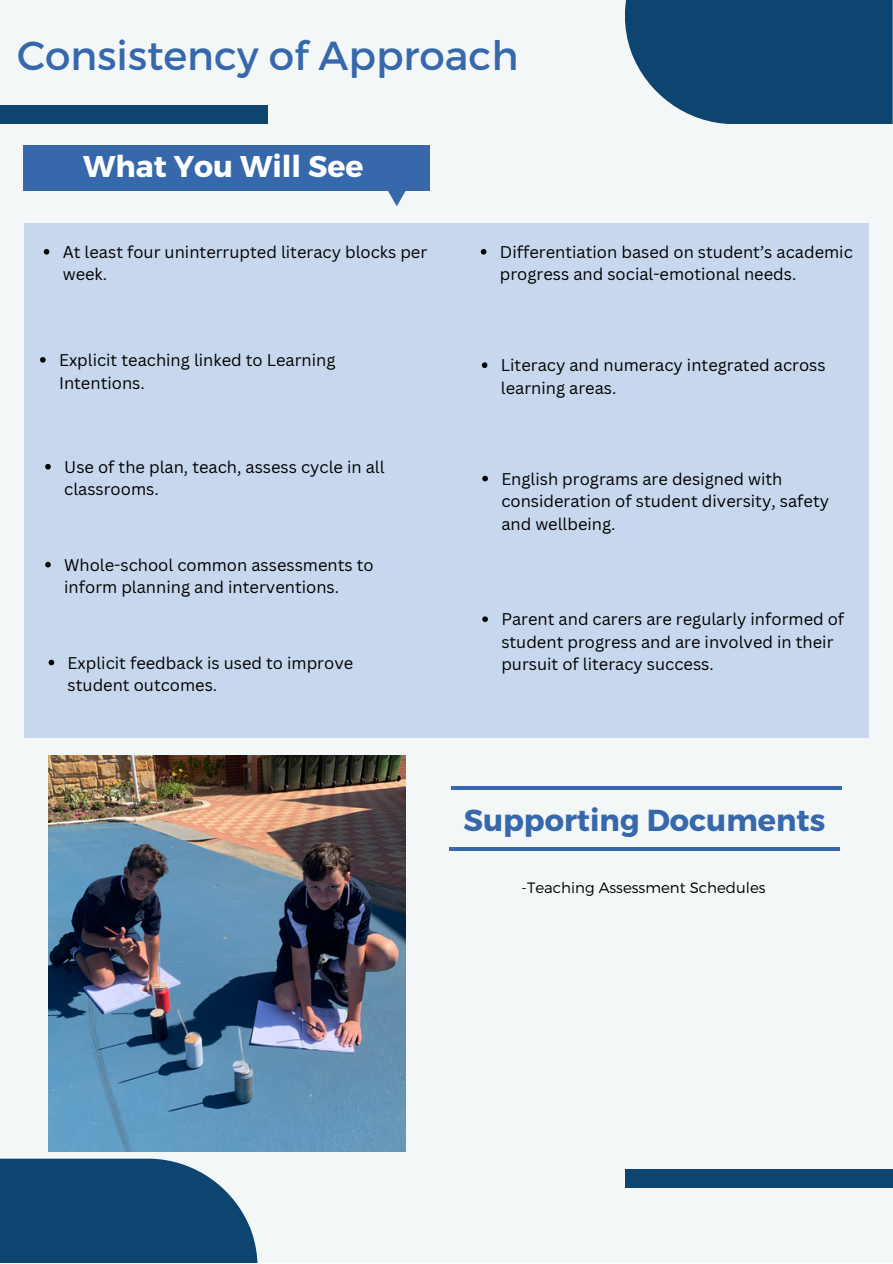
<style>
.page{position:relative;width:893px;height:1264px;background:#fff}
.page>*{position:absolute;margin:0;border:0;box-sizing:border-box;transform-origin:0 0}
.t1{font:40.5px "Montserrat";color:#3668ab}
.t2{font:700 30.3px "Montserrat";color:#3668ab}
.t3{font:700 30px "Montserrat";color:#fff}
.t4{font:16.5px/22.5px "Canva Sans";color:#000}
.t5{font:300 15px "Montserrat";color:#000}
</style>
<div class="page">
<div style="left:0;top:0;width:892px;height:1262px;background:#f3f7f7"></div>
<div style="left:0;top:105px;width:268px;height:19px;background:#0e4570"></div>
<div style="left:624px;top:0;width:268px;height:124px;background:#0e4570"></div>
<div style="left:23px;top:145px;width:407px;height:46px;background:#3668ab"></div>
<svg style="left:388px;top:191px;width:18px;height:15px"></svg>
<div style="left:0;top:1158px;width:257px;height:104px;background:#0e4570"></div>
<div style="left:624px;top:1168px;width:268px;height:19px;background:#0e4570"></div>
<img style="left:48px;top:755px;width:358px;height:396px">
<div style="left:24px;top:224px;width:844px;height:514px;background:#c7d7ed"></div>
<hr style="left:451px;top:786px;width:390px;height:3px;background:#3668ab">
<hr style="left:449px;top:847px;width:390px;height:3px;background:#3668ab">
<svg style="left:44px;top:249px;width:5px;height:5px"></svg>
<svg style="left:481px;top:249px;width:5px;height:5px"></svg>
<svg style="left:40px;top:357px;width:6px;height:5px"></svg>
<svg style="left:482px;top:362px;width:5px;height:6px"></svg>
<svg style="left:45px;top:464px;width:6px;height:5px"></svg>
<svg style="left:482px;top:476px;width:6px;height:5px"></svg>
<svg style="left:45px;top:562px;width:6px;height:5px"></svg>
<svg style="left:49px;top:659px;width:5px;height:6px"></svg>
<svg style="left:482px;top:616px;width:6px;height:6px"></svg>
<p class="t1" style="left:17px;top:30px;width:503px">Consistency of Approach</p>
<p class="t3" style="left:83px;top:146px;width:282px">What You Will See</p>
<p class="t4" style="left:63px;top:240px;width:366px">At least four uninterrupted literacy blocks per week.</p>
<p class="t4" style="left:500px;top:240px;width:354px">Differentiation based on student’s academic progress and social-emotional needs.</p>
<p class="t4" style="left:59px;top:348px;width:278px">Explicit teaching linked to Learning<br>Intentions.</p>
<p class="t4" style="left:501px;top:354px;width:326px">Literacy and numeracy integrated across learning areas.</p>
<p class="t4" style="left:64px;top:455px;width:322px">Use of the plan, teach, assess cycle in all classrooms.</p>
<p class="t4" style="left:64px;top:553px;width:311px">Whole-school common assessments to inform planning and interventions.</p>
<p class="t4" style="left:68px;top:651px;width:287px">Explicit feedback is used to improve student outcomes.</p>
<p class="t4" style="left:501px;top:467px;width:329px">English programs are designed with consideration of student diversity, safety and wellbeing.</p>
<p class="t4" style="left:501px;top:607px;width:344px">Parent and carers are regularly informed of student progress and are involved in their pursuit of literacy success.</p>
<p class="t2" style="left:463px;top:800px;width:363px">Supporting Documents</p>
<p class="t5" style="left:521px;top:878px;width:245px">-Teaching Assessment Schedules</p>
</div>
